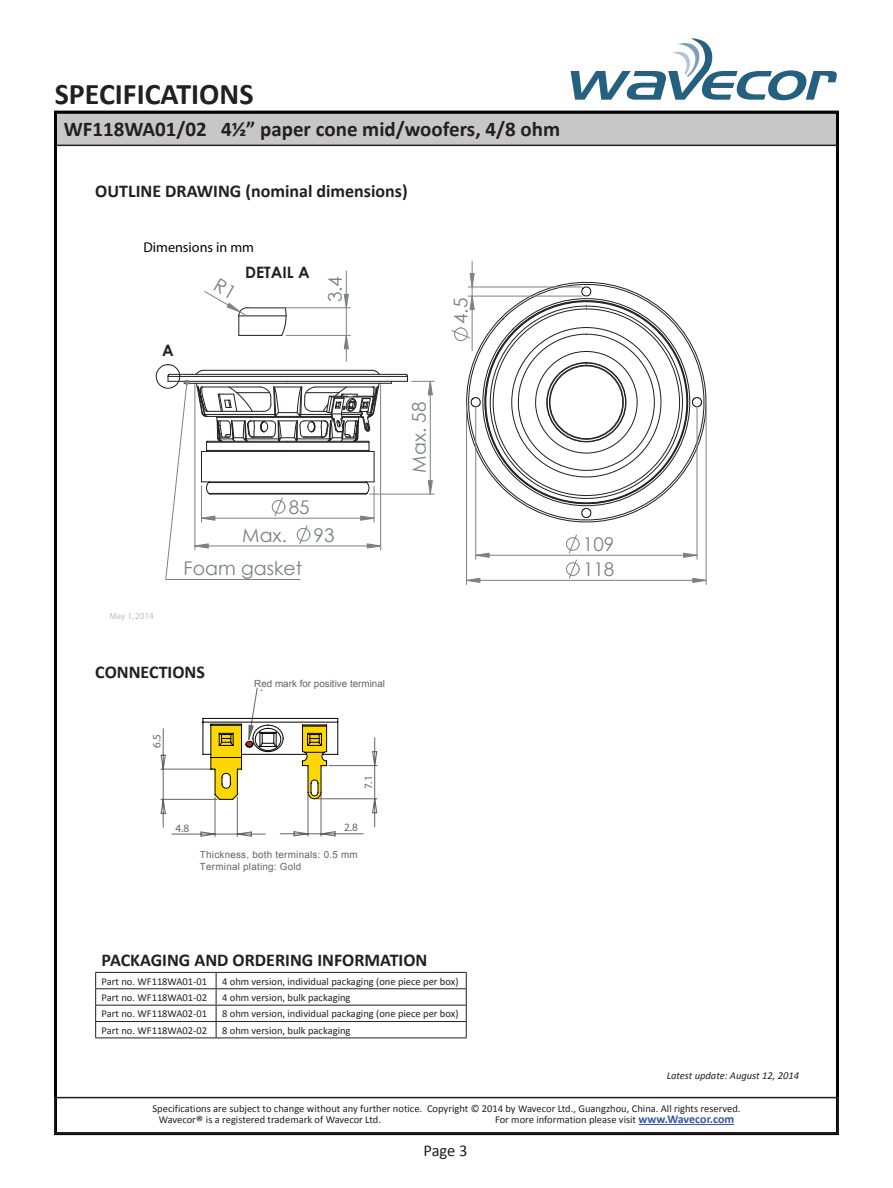
<style>
.page{position:relative;width:893px;height:1188px;background:#fff}
.page>*{position:absolute;margin:0;border:0;box-sizing:border-box;transform-origin:0 0}
.t1{font:700 30px "Calibri";color:#231f20}
.t2{font:700 21px "Calibri";color:#231f20}
.t3{font:18.9px "Century Gothic";color:#7e8083}
.t4{font:700 18px "Calibri";color:#231f20}
.t5{font:16.5px "Calibri";color:#231f20}
.t6{font:700 15.75px "Century Gothic";color:#231f20}
.t7{font:14.1px "Myriad";color:#040503}
.t8{font:11.25px "Arial";color:#646464}
.t9{font:10.5px/11.2px "Calibri";color:#231f20}
.t10{font:italic 10.5px "Calibri";color:#231f20}
.t11{font:9.9px/12.1px "Arial";letter-spacing:.025em;color:#646464}
.t12{font:9.9px "Arial";color:#646464}
.t13{font:9.15px "Myriad";color:#bfbebe}
.s1{font-size:15px}
.s2{font-weight:700;font-size:12px;color:#3853a3}
</style>
<div class="page">
<div style="left:55px;top:113px;width:783px;height:32px;background:#c8c7c7"></div>
<div style="left:54px;top:112px;width:785px;height:34px;border:2px solid #231f20"></div>
<hr style="left:638px;top:1124px;width:96px;height:1px;background:#3853a3">
<div style="left:54px;top:1097px;width:785px;height:37px;border:2px solid #231f20"></div>
<svg style="left:571px;top:38px;width:266px;height:62px"></svg>
<svg style="left:160px;top:687px;width:218px;height:150px"></svg>
<hr style="left:95px;top:988px;width:121px;height:1px;background:#231f20">
<hr style="left:216px;top:988px;width:251px;height:1px;background:#231f20">
<hr style="left:95px;top:1005px;width:121px;height:1px;background:#231f20">
<hr style="left:216px;top:1005px;width:251px;height:1px;background:#231f20">
<hr style="left:95px;top:1021px;width:121px;height:1px;background:#231f20">
<svg style="left:95px;top:973px;width:1px;height:65px"></svg>
<hr style="left:216px;top:1021px;width:251px;height:1px;background:#231f20">
<svg style="left:216px;top:973px;width:1px;height:65px"></svg>
<svg style="left:466px;top:973px;width:1px;height:65px"></svg>
<hr style="left:95px;top:1038px;width:121px;height:1px;background:#231f20">
<hr style="left:216px;top:1038px;width:251px;height:1px;background:#231f20">
<hr style="left:95px;top:972px;width:121px;height:1px;background:#231f20">
<hr style="left:216px;top:972px;width:251px;height:1px;background:#231f20">
<svg style="left:476px;top:370px;width:231px;height:164px"></svg>
<hr style="left:239px;top:316px;width:47px;height:1px;background:#231f20">
<hr style="left:239px;top:335px;width:43px;height:1px;background:#231f20">
<hr style="left:247px;top:307px;width:38px;height:1px;background:#231f20">
<svg style="left:281px;top:307px;width:6px;height:29px"></svg>
<hr style="left:168px;top:376px;width:239px;height:1px;background:#231f20">
<hr style="left:288px;top:383px;width:103px;height:1px;background:#231f20">
<hr style="left:168px;top:381px;width:239px;height:1px;background:#231f20">
<hr style="left:170px;top:374px;width:235px;height:1px;background:#231f20">
<hr style="left:369px;top:494px;width:65px;height:1px;background:#7e8083">
<hr style="left:430px;top:381px;width:1px;height:113px;background:#7e8083">
<svg style="left:405px;top:374px;width:29px;height:21px"></svg>
<svg style="left:428px;top:480px;width:5px;height:15px"></svg>
<svg style="left:155px;top:364px;width:226px;height:216px"></svg>
<hr style="left:466px;top:406px;width:1px;height:178px;background:#7e8083">
<hr style="left:706px;top:406px;width:1px;height:178px;background:#7e8083">
<hr style="left:467px;top:580px;width:239px;height:1px;background:#7e8083">
<svg style="left:566px;top:534px;width:14px;height:45px"></svg>
<hr style="left:475px;top:406px;width:1px;height:153px;background:#7e8083">
<hr style="left:697px;top:406px;width:1px;height:153px;background:#7e8083">
<hr style="left:476px;top:555px;width:221px;height:1px;background:#7e8083">
<svg style="left:467px;top:578px;width:13px;height:5px"></svg>
<svg style="left:692px;top:578px;width:15px;height:5px"></svg>
<svg style="left:475px;top:553px;width:15px;height:5px"></svg>
<svg style="left:683px;top:553px;width:15px;height:5px"></svg>
<svg style="left:451px;top:261px;width:251px;height:257px"></svg>
<hr style="left:251px;top:308px;width:99px;height:1px;background:#7e8083">
<hr style="left:286px;top:335px;width:64px;height:1px;background:#7e8083">
<hr style="left:346px;top:271px;width:1px;height:37px;background:#7e8083">
<hr style="left:346px;top:308px;width:1px;height:53px;background:#7e8083">
<svg style="left:344px;top:294px;width:5px;height:14px"></svg>
<svg style="left:344px;top:335px;width:5px;height:14px"></svg>
<svg style="left:204px;top:291px;width:44px;height:44px"></svg>
<h1 class="t1" style="left:55px;top:75px;width:200px">SPECIFICATIONS</h1>
<h2 class="t2" style="left:64px;top:115px;width:498px">WF118WA01/02 4½” paper cone mid/woofers, 4/8 ohm</h2>
<h3 class="t4" style="left:95px;top:179px;width:314px">OUTLINE DRAWING (nominal dimensions)</h3>
<h3 class="t7" style="left:143px;top:240px;width:112px">Dimensions in mm</h3>
<h3 class="t6" style="left:162px;top:338px;width:13px">A</h3>
<h3 class="t6" style="left:245px;top:261px;width:66px">DETAIL A</h3>
<h3 class="t3" style="left:322px;top:302px;width:28px;rotate:-90deg">3.4</h3>
<h3 class="t3" style="left:289px;top:494px;width:22px">85</h3>
<h3 class="t3" style="left:242px;top:522px;width:46px">Max.</h3>
<h3 class="t3" style="left:314px;top:522px;width:22px">93</h3>
<p class="t13" style="left:109px;top:611px;width:46px">May 1, 2014</p>
<h3 class="t3" style="left:184px;top:555px;width:120px">Foam gasket</h3>
<h3 class="t4" style="left:95px;top:660px;width:111px">CONNECTIONS</h3>
<p class="t8" style="left:150px;top:748px;width:15px;rotate:-90deg">6.5</p>
<p class="t12" style="left:254px;top:677px;width:132px">Red mark for positive terminal</p>
<p class="t8" style="left:361px;top:789px;width:15px;rotate:-90deg">7.1</p>
<p class="t8" style="left:176px;top:821px;width:15px">4.8</p>
<p class="t8" style="left:344px;top:821px;width:15px">2.8</p>
<p class="t11" style="left:200px;top:848px;width:159px">Thickness, both terminals: 0.5 mm<br>Terminal plating: Gold</p>
<h3 class="t3" style="left:447px;top:324px;width:28px;rotate:-90deg">4.5</h3>
<h3 class="t3" style="left:406px;top:473px;width:72px;rotate:-90deg">Max. 58</h3>
<h3 class="t4" style="left:102px;top:949px;width:327px">PACKAGING AND ORDERING INFORMATION</h3>
<p class="t9" style="left:102px;top:975px;width:107px">Part no. WF118WA01-01</p>
<p class="t9" style="left:222px;top:975px;width:238px">4 ohm version, individual packaging (one piece per box)</p>
<p class="t9" style="left:102px;top:992px;width:107px">Part no. WF118WA01-02</p>
<p class="t9" style="left:222px;top:992px;width:130px">4 ohm version, bulk packaging</p>
<p class="t9" style="left:102px;top:1008px;width:107px">Part no. WF118WA02-01</p>
<p class="t9" style="left:222px;top:1008px;width:238px">8 ohm version, individual packaging (one piece per box)</p>
<p class="t9" style="left:102px;top:1025px;width:107px">Part no. WF118WA02-02</p>
<p class="t9" style="left:222px;top:1025px;width:130px">8 ohm version, bulk packaging</p>
<h3 class="t3" style="left:583px;top:531px;width:33px">109</h3>
<h3 class="t3" style="left:583px;top:556px;width:33px">118</h3>
<p class="t10" style="left:667px;top:1068px;width:134px">Latest update: August 12, 2014</p>
<p class="t9" style="left:159px;top:1103px;width:583px;text-indent:-6px">Specifications are subject to change without any further notice. Copyright © 2014 by Wavecor Ltd., Guangzhou, China. All rights reserved.<br>Wavecor<span class="s1">®</span> is a registered trademark of Wavecor Ltd.</p>
<p class="t9" style="left:495px;top:1114px;width:241px">For more information please visit <span class="s2">www.Wavecor.com</span></p>
<h3 class="t5" style="left:423px;top:1140px;width:46px">Page 3</h3>
</div>
